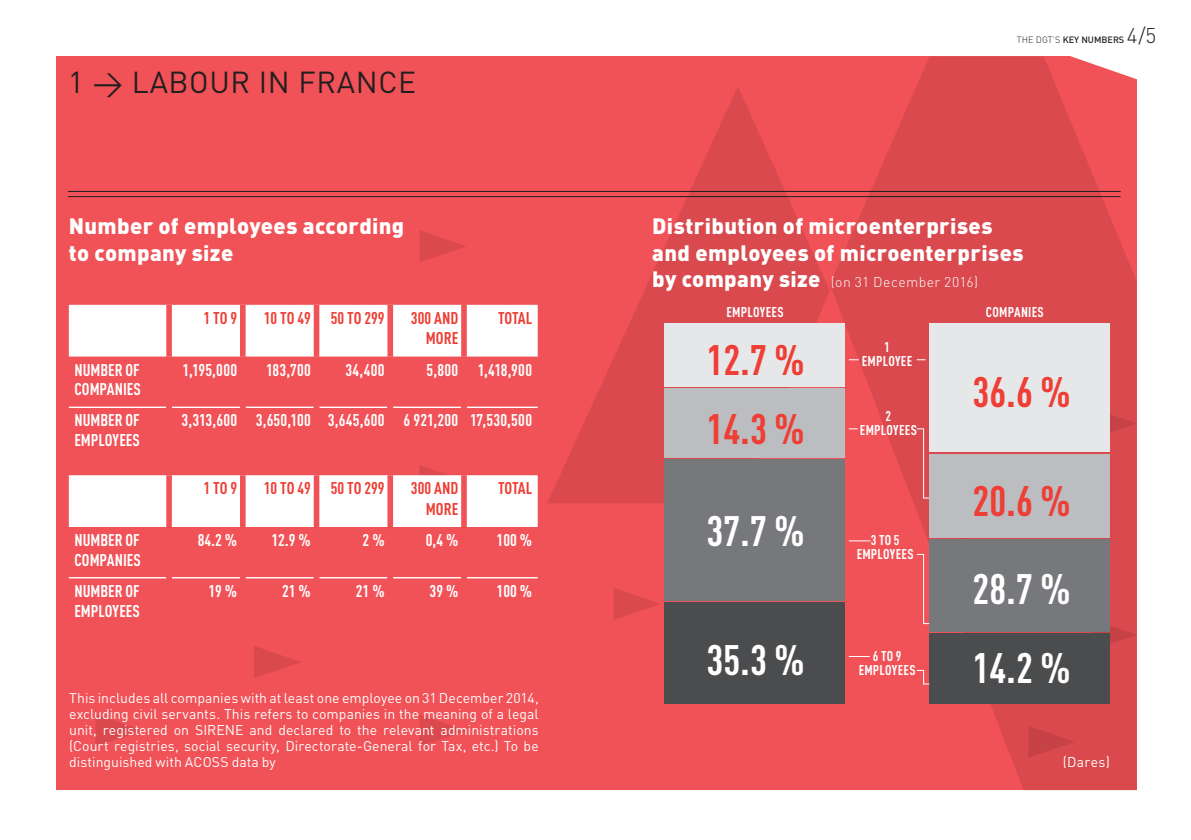
<style>
.page{position:relative;width:1191px;height:840px;background:#fff}
.page>*{position:absolute;margin:0;border:0;box-sizing:border-box;transform-origin:0 0}
.t1{font:700 42px "DIN Cond";color:#ee3e35}
.t2{font:700 42px "DIN Cond";color:#fff}
.t3{font:30px "DIN";letter-spacing:.02em;color:#231f20}
.t4{font:900 22px/26.6px "DIN";letter-spacing:.015em;color:#fff}
.t5{font:300 21px "DIN";color:#231f20}
.t6{font:700 16.8px/19.6px "DIN Cond";color:#fff}
.t7{font:700 16.8px/20.2px "DIN Cond";color:#ee3e35;text-align:right}
.t8{font:14px/16px "DIN";letter-spacing:.005em;color:#fff;text-align:justify}
.t9{font:700 14px/14px "DIN Cond";letter-spacing:.02em;color:#fff;text-align:center}
.t10{font:300 14px "DIN";letter-spacing:.03em;color:#fff}
.t11{font:500 9.2px "DIN";color:#231f20}
.s1{font-family:"DIN Regular Expert"}
.s2{font-weight:300}
.s3{font-weight:900;font-size:22px}
</style>
<div class="page">
<div style="left:57px;top:57px;width:1079px;height:732px;background:#f05257"></div>
<svg style="left:547px;top:57px;width:589px;height:732px"></svg>
<svg style="left:613px;top:587px;width:47px;height:32px"></svg>
<svg style="left:96px;top:714px;width:46px;height:32px"></svg>
<svg style="left:254px;top:646px;width:47px;height:31px"></svg>
<svg style="left:419px;top:715px;width:47px;height:31px"></svg>
<svg style="left:419px;top:230px;width:47px;height:32px"></svg>
<svg style="left:960px;top:537px;width:47px;height:2px"></svg>
<svg style="left:1109px;top:407px;width:28px;height:32px"></svg>
<svg style="left:1090px;top:618px;width:47px;height:32px"></svg>
<svg style="left:1028px;top:725px;width:47px;height:32px"></svg>
<hr style="left:68px;top:191px;width:1052px;height:1px;background:#231f20">
<hr style="left:68px;top:196px;width:1052px;height:1px;background:#231f20">
<svg style="left:1053px;top:56px;width:84px;height:31px"></svg>
<div style="left:69px;top:304px;width:469px;height:52px;background:#fff"></div>
<hr style="left:69px;top:406px;width:97px;height:2px;background:#fff">
<hr style="left:172px;top:406px;width:68px;height:2px;background:#fff">
<hr style="left:246px;top:406px;width:68px;height:2px;background:#fff">
<hr style="left:319px;top:406px;width:68px;height:2px;background:#fff">
<hr style="left:393px;top:406px;width:68px;height:2px;background:#fff">
<hr style="left:467px;top:406px;width:71px;height:2px;background:#fff">
<div style="left:166px;top:304px;width:6px;height:52px;background:#f05257"></div>
<div style="left:240px;top:304px;width:6px;height:52px;background:#f05257"></div>
<div style="left:314px;top:304px;width:5px;height:52px;background:#f05257"></div>
<div style="left:387px;top:304px;width:6px;height:52px;background:#f05257"></div>
<div style="left:461px;top:304px;width:6px;height:52px;background:#f05257"></div>
<svg style="left:69px;top:465px;width:469px;height:61px"></svg>
<hr style="left:69px;top:576px;width:97px;height:2px;background:#fff">
<hr style="left:172px;top:576px;width:68px;height:2px;background:#fff">
<hr style="left:246px;top:576px;width:68px;height:2px;background:#fff">
<hr style="left:319px;top:576px;width:68px;height:2px;background:#fff">
<hr style="left:393px;top:576px;width:68px;height:2px;background:#fff">
<hr style="left:467px;top:576px;width:71px;height:2px;background:#fff">
<div style="left:166px;top:475px;width:6px;height:51px;background:#f05257"></div>
<div style="left:240px;top:475px;width:6px;height:51px;background:#f05257"></div>
<div style="left:314px;top:475px;width:5px;height:51px;background:#f05257"></div>
<div style="left:387px;top:475px;width:6px;height:51px;background:#f05257"></div>
<div style="left:461px;top:475px;width:6px;height:51px;background:#f05257"></div>
<div style="left:664px;top:323px;width:181px;height:64px;background:#e6e7e9"></div>
<div style="left:664px;top:388px;width:181px;height:70px;background:#bcbdc0"></div>
<div style="left:664px;top:602px;width:181px;height:101px;background:#4b4c4d"></div>
<div style="left:664px;top:459px;width:181px;height:141px;background:#76787b"></div>
<div style="left:929px;top:323px;width:180px;height:129px;background:#e6e7e9"></div>
<div style="left:929px;top:454px;width:180px;height:83px;background:#bcbdc0"></div>
<div style="left:929px;top:633px;width:180px;height:70px;background:#4b4c4d"></div>
<div style="left:929px;top:539px;width:180px;height:92px;background:#76787b"></div>
<svg style="left:849px;top:540px;width:21px;height:1px"></svg>
<svg style="left:849px;top:655px;width:20px;height:1px"></svg>
<svg style="left:916px;top:428px;width:14px;height:70px"></svg>
<svg style="left:916px;top:553px;width:14px;height:71px"></svg>
<svg style="left:916px;top:669px;width:14px;height:15px"></svg>
<h2 class="t3" style="left:68px;top:63px;width:349px">1 <span class="s1">w</span> LABOUR IN FRANCE</h2>
<h3 class="t4" style="left:69px;top:211px;width:337px">Number of employees according to company size</h3>
<p class="t7" style="left:204px;top:307px;width:35px">1 TO 9</p>
<p class="t7" style="left:264px;top:307px;width:122px">10 TO 49 50 TO 299</p>
<p class="t7" style="left:411px;top:307px;width:49px">300 AND<br>MORE</p>
<p class="t7" style="left:498px;top:307px;width:35px">TOTAL</p>
<p class="t6" style="left:74px;top:359px;width:68px">NUMBER OF<br>COMPANIES</p>
<p class="t6" style="left:183px;top:359px;width:56px">1,195,000</p>
<p class="t6" style="left:266px;top:359px;width:46px">183,700</p>
<p class="t6" style="left:345px;top:359px;width:41px">34,400</p>
<p class="t6" style="left:427px;top:359px;width:107px">5,800 1,418,900</p>
<p class="t6" style="left:74px;top:410px;width:67px">NUMBER OF<br>EMPLOYEES</p>
<p class="t6" style="left:181px;top:410px;width:352px">3,313,600 3,650,100 3,645,600 6 921,200 17,530,500</p>
<p class="t7" style="left:204px;top:477px;width:35px">1 TO 9</p>
<p class="t7" style="left:264px;top:477px;width:122px">10 TO 49 50 TO 299</p>
<p class="t7" style="left:411px;top:477px;width:49px">300 AND<br>MORE</p>
<p class="t7" style="left:498px;top:477px;width:35px">TOTAL</p>
<p class="t6" style="left:74px;top:529px;width:68px">NUMBER OF<br>COMPANIES</p>
<p class="t6" style="left:198px;top:529px;width:41px">84.2 %</p>
<p class="t6" style="left:271px;top:529px;width:41px">12.9 %</p>
<p class="t6" style="left:362px;top:529px;width:24px">2 %</p>
<p class="t6" style="left:426px;top:529px;width:34px">0,4 %</p>
<p class="t6" style="left:496px;top:529px;width:37px">100 %</p>
<p class="t6" style="left:74px;top:580px;width:67px">NUMBER OF<br>EMPLOYEES</p>
<p class="t6" style="left:208px;top:580px;width:30px">19 %</p>
<p class="t6" style="left:282px;top:580px;width:30px">21 %</p>
<p class="t6" style="left:356px;top:580px;width:30px">21 %</p>
<p class="t6" style="left:429px;top:580px;width:30px">39 %</p>
<p class="t6" style="left:496px;top:580px;width:37px">100 %</p>
<p class="t8" style="left:69px;top:689px;width:471px">This includes all companies with at least one employee on 31 December 2014, excluding civil servants. This refers to companies in the meaning of a legal unit, registered on SIRENE and declared to the relevant administrations (Court registries, social security, Directorate-General for Tax, etc.) To be distinguished with ACOSS data by</p>
<p class="t11" style="left:1016px;top:34px;width:109px"><span class="s2">THE DGT’S</span> KEY NUMBERS</p>
<h3 class="t5" style="left:1126px;top:22px;width:31px">4/5</h3>
<h3 class="t4" style="left:652px;top:211px;width:373px">Distribution of microenterprises and employees of microenterprises</h3>
<p class="t10" style="left:652px;top:273px;width:327px"><span class="s3">by company size</span> (on 31 December 2016)</p>
<p class="t9" style="left:726px;top:305px;width:58px">EMPLOYEES</p>
<p class="t9" style="left:986px;top:305px;width:59px">COMPANIES</p>
<h1 class="t1" style="left:706px;top:334px;width:100px">12.7 %</h1>
<p class="t9" style="left:861px;top:339px;width:52px">1<br>EMPLOYEE</p>
<h1 class="t1" style="left:972px;top:366px;width:100px">36.6 %</h1>
<h1 class="t1" style="left:706px;top:403px;width:100px">14.3 %</h1>
<p class="t9" style="left:860px;top:408px;width:58px">2<br>EMPLOYEES</p>
<h1 class="t2" style="left:706px;top:505px;width:100px">37.7 %</h1>
<p class="t9" style="left:856px;top:532px;width:58px">3 TO 5<br>EMPLOYEES</p>
<h1 class="t1" style="left:972px;top:475px;width:100px">20.6 %</h1>
<h1 class="t2" style="left:972px;top:563px;width:100px">28.7 %</h1>
<h1 class="t2" style="left:706px;top:634px;width:100px">35.3 %</h1>
<h1 class="t2" style="left:972px;top:642px;width:100px">14.2 %</h1>
<p class="t9" style="left:858px;top:648px;width:58px">6 TO 9<br>EMPLOYEES</p>
<p class="t8" style="left:1062px;top:753px;width:49px">(Dares)</p>
</div>
